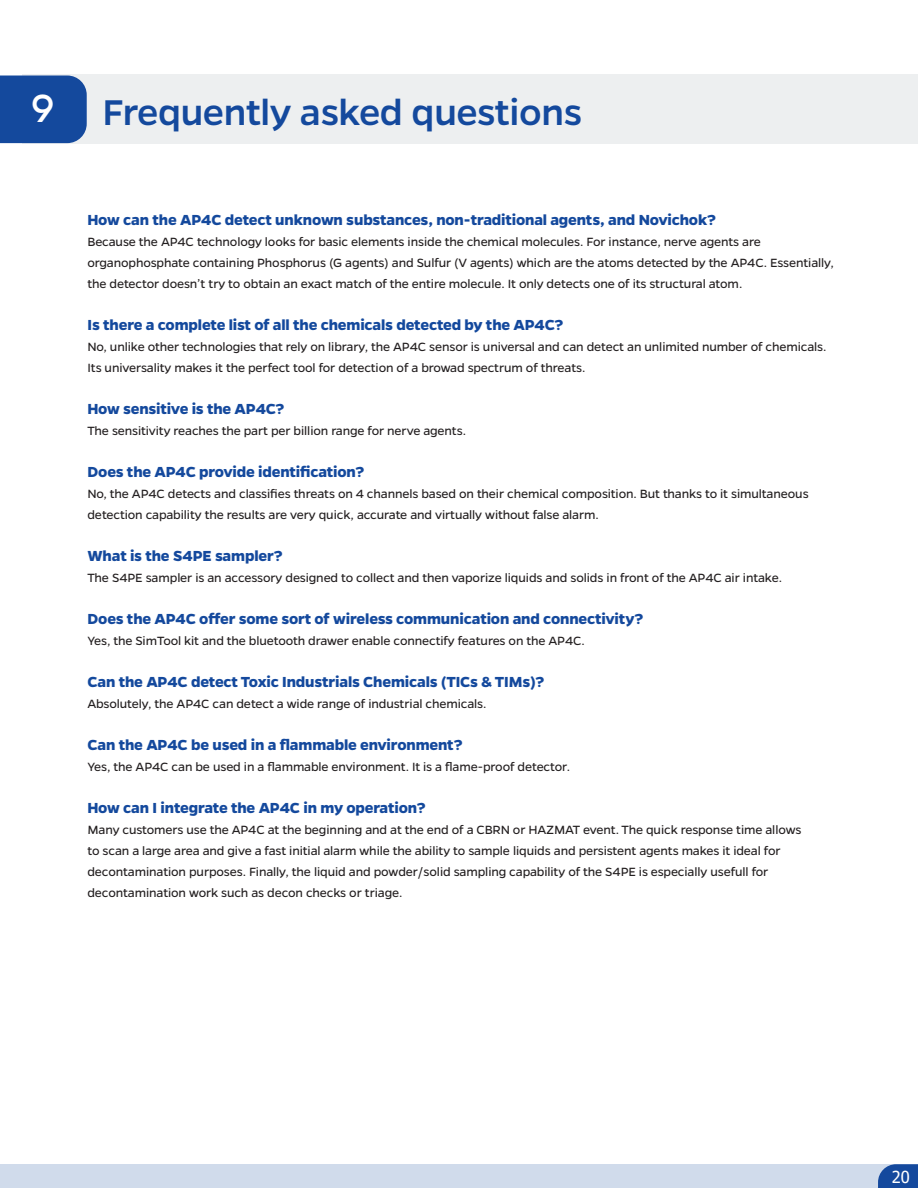
<style>
.page{position:relative;width:918px;height:1188px;background:#fff}
.page>*{position:absolute;margin:0;border:0;box-sizing:border-box;transform-origin:0 0}
.t1{font:500 40.5px "Gentona";letter-spacing:-.01em;color:#14499d}
.t2{font:700 16.5px "Gentona";letter-spacing:-.01em;color:#14499d}
.t3{font:16.5px "Tahoma";color:#fff}
.t4{font:13.5px/21px "Gentona";letter-spacing:-.01em;color:#231f20}
.s1{font-family:"Code";font-weight:700;font-size:39px;color:#fff}
</style>
<div class="page">
<div style="left:23px;top:75px;width:895px;height:69px;background:#edeff0"></div>
<div style="left:0;top:1164px;width:918px;height:24px;background:#d0dbeb"></div>
<svg style="left:878px;top:1164px;width:40px;height:24px"></svg>
<div style="left:0;top:76px;width:87px;height:67px;background:#14499d"></div>
<h1 class="t1" style="left:33px;top:89px;width:551px"><span class="s1">9</span> Frequently asked questions</h1>
<p class="t2" style="left:87px;top:210px;width:630px">How can the AP4C detect unknown substances, non-traditional agents, and Novichok?</p>
<p class="t4" style="left:87px;top:231px;width:748px">Because the AP4C technology looks for basic elements inside the chemical molecules. For instance, nerve agents are organophosphate containing Phosphorus (G agents) and Sulfur (V agents) which are the atoms detected by the AP4C. Essentially, the detector doesn’t try to obtain an exact match of the entire molecule. It only detects one of its structural atom.</p>
<p class="t2" style="left:87px;top:315px;width:478px">Is there a complete list of all the chemicals detected by the AP4C?</p>
<p class="t4" style="left:87px;top:336px;width:741px">No, unlike other technologies that rely on library, the AP4C sensor is universal and can detect an unlimited number of chemicals.<br>Its universality makes it the perfect tool for detection of a browad spectrum of threats.</p>
<p class="t2" style="left:87px;top:399px;width:199px">How sensitive is the AP4C?</p>
<p class="t4" style="left:87px;top:420px;width:380px">The sensitivity reaches the part per billion range for nerve agents.</p>
<p class="t2" style="left:87px;top:462px;width:279px">Does the AP4C provide identification?</p>
<p class="t4" style="left:87px;top:483px;width:723px">No, the AP4C detects and classifies threats on 4 channels based on their chemical composition. But thanks to it simultaneous detection capability the results are very quick, accurate and virtually without false alarm.</p>
<p class="t2" style="left:87px;top:546px;width:197px">What is the S4PE sampler?</p>
<p class="t4" style="left:87px;top:567px;width:696px">The S4PE sampler is an accessory designed to collect and then vaporize liquids and solids in front of the AP4C air intake.</p>
<p class="t2" style="left:87px;top:609px;width:557px">Does the AP4C offer some sort of wireless communication and connectivity?</p>
<p class="t4" style="left:87px;top:630px;width:499px">Yes, the SimTool kit and the bluetooth drawer enable connectify features on the AP4C.</p>
<p class="t2" style="left:87px;top:672px;width:458px">Can the AP4C detect Toxic Industrials Chemicals (TICs &amp; TIMs)?</p>
<p class="t4" style="left:87px;top:693px;width:401px">Absolutely, the AP4C can detect a wide range of industrial chemicals.</p>
<p class="t2" style="left:87px;top:735px;width:377px">Can the AP4C be used in a flammable environment?</p>
<p class="t4" style="left:87px;top:756px;width:484px">Yes, the AP4C can be used in a flammable environment. It is a flame-proof detector.</p>
<p class="t2" style="left:87px;top:798px;width:340px">How can I integrate the AP4C in my operation?</p>
<p class="t4" style="left:87px;top:819px;width:715px">Many customers use the AP4C at the beginning and at the end of a CBRN or HAZMAT event. The quick response time allows to scan a large area and give a fast initial alarm while the ability to sample liquids and persistent agents makes it ideal for decontamination purposes. Finally, the liquid and powder/solid sampling capability of the S4PE is especially usefull for decontamination work such as decon checks or triage.</p>
<p class="t3" style="left:892px;top:1166px;width:20px">20</p>
</div>
